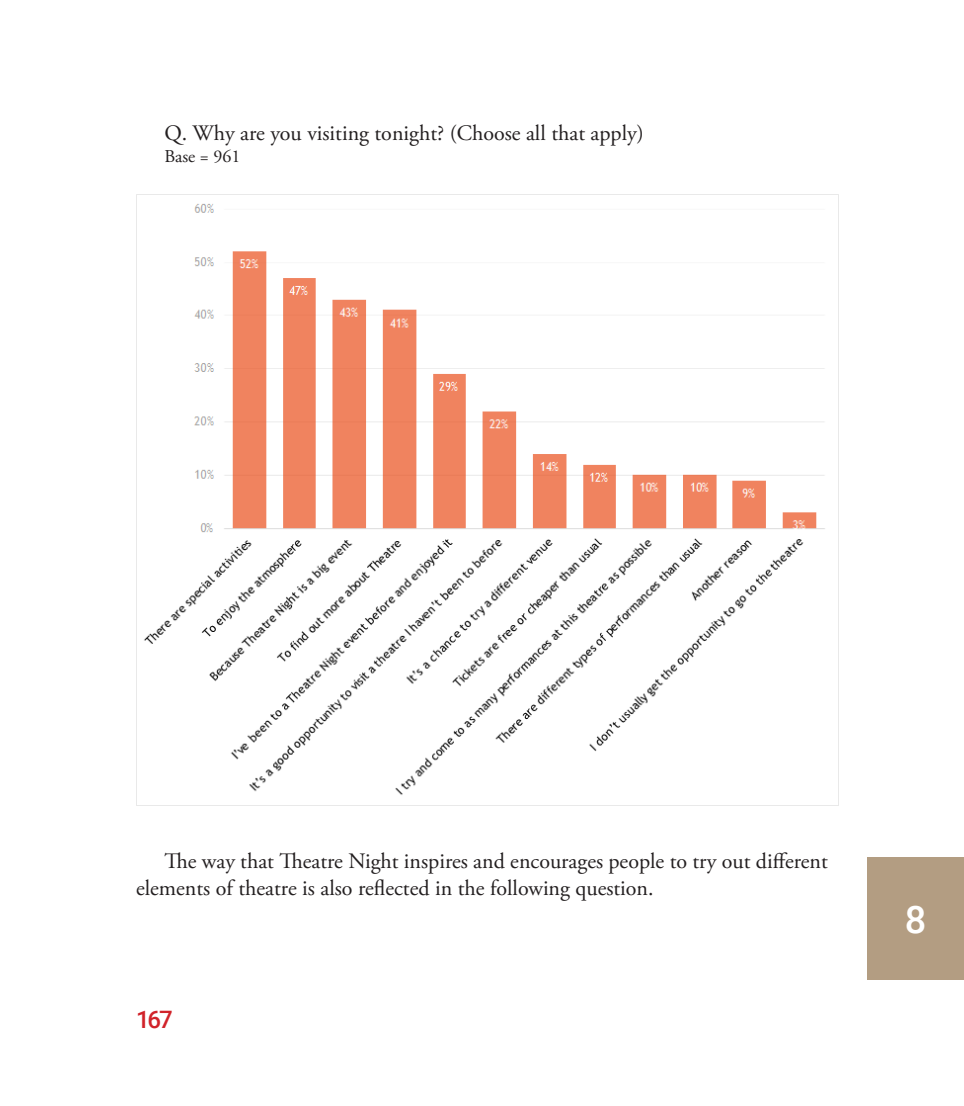
<style>
.page{position:relative;width:964px;height:1106px;background:#fff}
.page>*{position:absolute;margin:0;border:0;box-sizing:border-box;transform-origin:0 0}
.t1{font:500 38px "Roboto";color:#fff}
.t2{font:500 24px "Roboto";color:#d1232a}
.text{font:22px/27px "Adobe Garamond Pro";color:#231f20}
.ppc{font:18px "Adobe Garamond Pro";color:#231f20}
</style>
<div class="page">
<div style="left:867px;top:857px;width:97px;height:123px;background:#b39d82"></div>
<img style="left:136px;top:194px;width:703px;height:611px">
<p class="text" style="left:164px;top:121px;width:481px">Q. Why are you visiting tonight? (Choose all that apply)</p>
<p class="ppc" style="left:164px;top:146px;width:77px">Base = 961</p>
<p class="text" style="left:136px;top:848px;width:693px;text-indent:28px">The way that Theatre Night inspires and encourages people to try out different elements of theatre is also reflected in the following question.</p>
<p class="t2" style="left:136px;top:1002px;width:38px">167</p>
<h1 class="t1" style="left:905px;top:893px;width:23px">8</h1>
</div>
